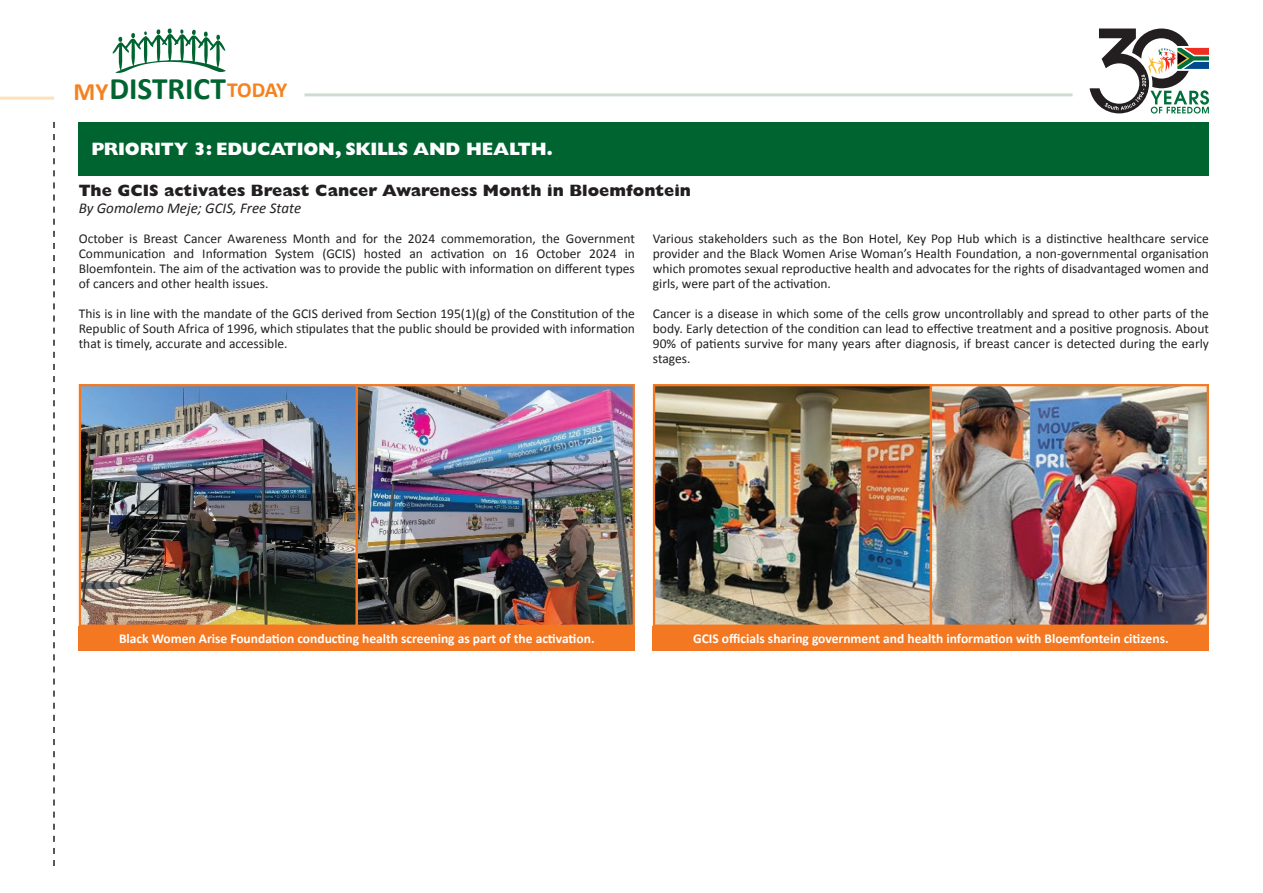
<style>
.page{position:relative;width:1263px;height:893px;background:#fff}
.page>*{position:absolute;margin:0;border:0;box-sizing:border-box;transform-origin:0 0}
.t1{font:700 31.35px "Calibri";color:#006431}
.t2{font:800 18px "Gill Sans MT Pro";letter-spacing:-.01em;color:#fff}
.t3{font:800 16.5px "Gill Sans MT Pro";color:#231f20}
.t4{font:italic 15px "Calibri";color:#231f20}
.t5{font:13.5px/15px "Calibri";color:#231f20;text-align:justify}
.t6{font:700 13.5px "Calibri";color:#fff}
.s1{font-size:25.05px;color:#f58220}
.s2{font-size:21.6px;color:#f58220}
</style>
<div class="page">
<div style="left:79px;top:122px;width:1130px;height:54px;background:#006431"></div>
<svg style="left:53px;top:122px;width:2px;height:744px"></svg>
<hr style="left:0;top:97px;width:54px;height:3px;background:#fee2b7">
<hr style="left:304px;top:93px;width:768px;height:3px;background:#ccdcd0">
<svg style="left:113px;top:28px;width:113px;height:45px"></svg>
<svg style="left:1089px;top:29px;width:120px;height:85px"></svg>
<img style="left:82px;top:387px;width:550px;height:237px">
<div style="left:79px;top:384px;width:279px;height:243px;border:2px solid #f47721"></div>
<div style="left:356px;top:384px;width:279px;height:243px;border:2px solid #f47721"></div>
<img style="left:656px;top:387px;width:550px;height:237px">
<div style="left:653px;top:384px;width:279px;height:243px;border:2px solid #f47721"></div>
<div style="left:930px;top:384px;width:279px;height:243px;border:2px solid #f47721"></div>
<div style="left:79px;top:626px;width:556px;height:24px;background:#f47721"></div>
<div style="left:653px;top:626px;width:556px;height:24px;background:#f47721"></div>
<h1 class="t1" style="left:73px;top:69px;width:215px"><span class="s1">MY</span>DISTRICT<span class="s2">TODAY</span></h1>
<h2 class="t2" style="left:91px;top:138px;width:463px">PRIORITY 3: EDUCATION, SKILLS AND HEALTH.</h2>
<p class="t3" style="left:79px;top:181px;width:614px">The GCIS activates Breast Cancer Awareness Month in Bloemfontein</p>
<p class="t4" style="left:79px;top:197px;width:224px">By Gomolemo Meje; GCIS, Free State</p>
<p class="t5" style="left:79px;top:231px;width:558px">October is Breast Cancer Awareness Month and for the 2024 commemoration, the Government Communication and Information System (GCIS) hosted an activation on 16 October 2024 in Bloemfontein. The aim of the activation was to provide the public with information on different types of cancers and other health issues.</p>
<p class="t5" style="left:79px;top:306px;width:558px">This is in line with the mandate of the GCIS derived from Section 195(1)(g) of the Constitution of the Republic of South Africa of 1996, which stipulates that the public should be provided with information that is timely, accurate and accessible.</p>
<p class="t5" style="left:653px;top:231px;width:558px">Various stakeholders such as the Bon Hotel, Key Pop Hub which is a distinctive healthcare service provider and the Black Women Arise Woman’s Health Foundation, a non-governmental organisation which promotes sexual reproductive health and advocates for the rights of disadvantaged women and girls, were part of the activation.</p>
<p class="t5" style="left:653px;top:306px;width:558px">Cancer is a disease in which some of the cells grow uncontrollably and spread to other parts of the body. Early detection of the condition can lead to effective treatment and a positive prognosis. About 90% of patients survive for many years after diagnosis, if breast cancer is detected during the early stages.</p>
<p class="t6" style="left:119px;top:629px;width:477px">Black Women Arise Foundation conducting health screening as part of the activation.</p>
<p class="t6" style="left:693px;top:629px;width:477px">GCIS officials sharing government and health information with Bloemfontein citizens.</p>
</div>
